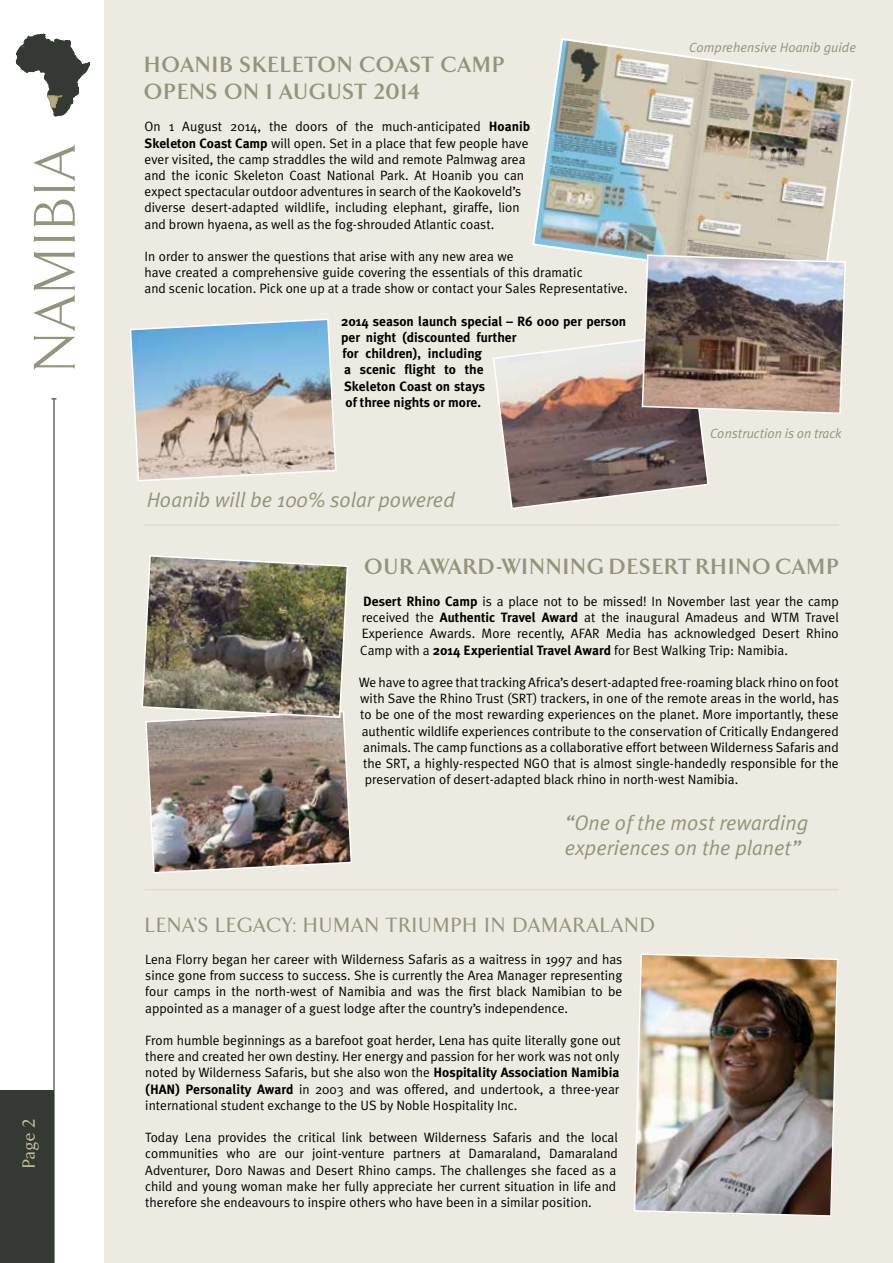
<style>
.page{position:relative;width:893px;height:1263px;background:#fff}
.page>*{position:absolute;margin:0;border:0;box-sizing:border-box;transform-origin:0 0}
.t1{font:300 60px "Arrow";letter-spacing:.05em;color:#94937b}
.t2{font:700 22.5px/27px "Arrow";letter-spacing:.075em;color:#94937b}
.t3{font:italic 21px/25.2px "Meta Plus Normal";color:#94937b}
.t4{font:500 21px "Arrow";letter-spacing:.075em;color:#94937b}
.t5{font:500 18px "Arrow";color:#c5c1a0}
.t6{font:13.5px/16.2px "Meta Plus Normal";color:#000;text-align:justify}
.t7{font:700 13.5px "Meta Plus";color:#000}
.t8{font:italic 13.5px "Meta Plus Normal";color:#94937b}
.s1{font-family:"Meta Plus";font-weight:700}
</style>
<div class="page">
<div style="left:0;top:1091px;width:54px;height:172px;background:#343933"></div>
<div style="left:104px;top:0;width:789px;height:1263px;background:#edebe1"></div>
<svg style="left:16px;top:34px;width:74px;height:83px"></svg>
<hr style="left:53px;top:399px;width:2px;height:864px;background:#343933">
<img style="left:141px;top:555px;width:211px;height:319px">
<img style="left:634px;top:953px;width:204px;height:264px">
<hr style="left:145px;top:889px;width:694px;height:1px;background:#dfdcca">
<hr style="left:145px;top:524px;width:694px;height:2px;background:#dfdcca">
<svg style="left:130px;top:318px;width:207px;height:164px;background:#b0bdc4"></svg>
<img style="left:532px;top:38px;width:322px;height:216px">
<img style="left:493px;top:254px;width:353px;height:255px">
<h1 class="t1" style="left:24px;top:371px;width:231px;rotate:-90deg">NAMIBIA</h1>
<h3 class="t5" style="left:20px;top:1168px;width:50px;rotate:-90deg">Page 2</h3>
<h2 class="t2" style="left:145px;top:51px;width:361px">HOANIB SKELETON COAST CAMP<br>OPENS ON 1 AUGUST 2014</h2>
<p class="t6" style="left:145px;top:118px;width:387px;text-align:left">On 1 August 2014, the doors of the much-anticipated <span class="s1">Hoanib Skeleton Coast Camp</span> will open. Set in a place that few people have ever visited, the camp straddles the wild and remote Palmwag area and the iconic Skeleton Coast National Park. At Hoanib you can expect spectacular outdoor adventures in search of the Kaokoveld’s diverse desert-adapted wildlife, including elephant, giraffe, lion and brown hyaena, as well as the fog-shrouded Atlantic coast.</p>
<p class="t6" style="left:145px;top:248px;width:485px;text-align:left">In order to answer the questions that arise with any new area we<br>have created a comprehensive guide covering the essentials of this dramatic<br>and scenic location. Pick one up at a trade show or contact your Sales Representative.</p>
<p class="t7" style="left:341px;top:313px;width:287px">2014 season launch special – R6 000 per person</p>
<p class="t7" style="left:341px;top:329px;width:177px">per night (discounted further</p>
<p class="t7" style="left:343px;top:346px;width:141px">for children), including</p>
<p class="t7" style="left:344px;top:362px;width:141px">a scenic flight to the</p>
<p class="t7" style="left:344px;top:378px;width:143px">Skeleton Coast on stays</p>
<p class="t7" style="left:346px;top:394px;width:137px">of three nights or more.</p>
<h3 class="t3" style="left:147px;top:486px;width:310px">Hoanib will be 100% solar powered</h3>
<p class="t8" style="left:689px;top:40px;width:168px">Comprehensive Hoanib guide</p>
<p class="t8" style="left:710px;top:425px;width:134px">Construction is on track</p>
<h2 class="t2" style="left:365px;top:553px;width:476px">OUR AWARD-WINNING DESERT RHINO CAMP</h2>
<p class="t6" style="left:360px;top:593px;width:480px"><span class="s1">Desert Rhino Camp</span> is a place not to be missed! In November last year the camp received the <span class="s1">Authentic Travel Award</span> at the inaugural Amadeus and WTM Travel Experience Awards. More recently, AFAR Media has acknowledged Desert Rhino Camp with a <span class="s1">2014 Experiential Travel Award</span> for Best Walking Trip: Namibia.</p>
<p class="t6" style="left:359px;top:674px;width:482px">We have to agree that tracking Africa’s desert-adapted free-roaming black rhino on foot</p>
<p class="t6" style="left:360px;top:690px;width:480px">with Save the Rhino Trust (SRT) trackers, in one of the remote areas in the world, has</p>
<p class="t6" style="left:360px;top:706px;width:480px">to be one of the most rewarding experiences on the planet. More importantly, these</p>
<p class="t6" style="left:362px;top:723px;width:479px">authentic wildlife experiences contribute to the conservation of Critically Endangered</p>
<p class="t6" style="left:363px;top:739px;width:477px">animals. The camp functions as a collaborative effort between Wilderness Safaris and</p>
<p class="t6" style="left:363px;top:755px;width:477px">the SRT, a highly-respected NGO that is almost single-handedly responsible for the</p>
<p class="t6" style="left:365px;top:771px;width:375px">preservation of desert-adapted black rhino in north-west Namibia.</p>
<h3 class="t3" style="left:565px;top:810px;width:245px">“One of the most rewarding experiences on the planet”</h3>
<h3 class="t4" style="left:145px;top:913px;width:511px">LENA’S LEGACY: HUMAN TRIUMPH IN DAMARALAND</h3>
<p class="t6" style="left:145px;top:951px;width:479px">Lena Florry began her career with Wilderness Safaris as a waitress in 1997 and has since gone from success to success. She is currently the Area Manager representing four camps in the north-west of Namibia and was the first black Namibian to be appointed as a manager of a guest lodge after the country’s independence.</p>
<p class="t6" style="left:145px;top:1032px;width:477px">From humble beginnings as a barefoot goat herder, Lena has quite literally gone out there and created her own destiny. Her energy and passion for her work was not only noted by Wilderness Safaris, but she also won the <span class="s1">Hospitality Association Namibia (HAN) Personality Award</span> in 2003 and was offered, and undertook, a three-year international student exchange to the US by Noble Hospitality Inc.</p>
<p class="t6" style="left:145px;top:1129px;width:474px">Today Lena provides the critical link between Wilderness Safaris and the local communities who are our joint-venture partners at Damaraland, Damaraland Adventurer, Doro Nawas and Desert Rhino camps. The challenges she faced as a child and young woman make her fully appreciate her current situation in life and therefore she endeavours to inspire others who have been in a similar position.</p>
</div>
